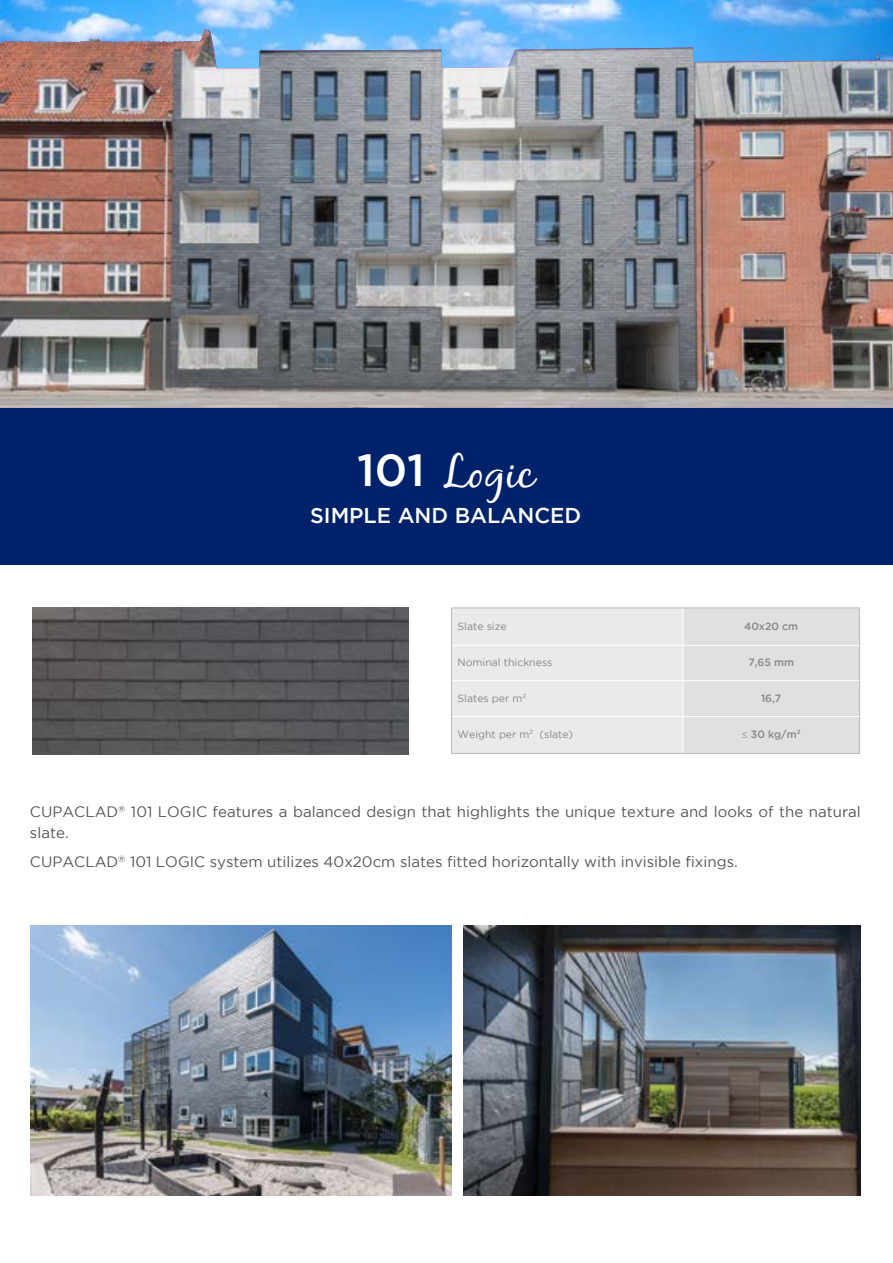
<style>
.page{position:relative;width:893px;height:1263px;background:#fff}
.page>*{position:absolute;margin:0;border:0;box-sizing:border-box;transform-origin:0 0}
.t1{font:45px "Black Jack";color:#fff}
.t2{font:500 21.45px "Gotham";color:#fff}
.t3{font:15px/21px "Gotham";color:#55565a}
.t4{font:10.5px "Gotham";color:#878787}
.t5{font:500 10.5px "Gotham";color:#878787}
.s1{font-family:"Gotham";font-weight:500}
</style>
<div class="page">
<img style="left:0;top:0;width:893px;height:29px">
<img style="left:0;top:29px;width:893px;height:379px">
<div style="left:0;top:408px;width:893px;height:156px;background:#00226a"></div>
<img style="left:463px;top:926px;width:398px;height:270px">
<img style="left:31px;top:926px;width:420px;height:270px">
<svg style="left:452px;top:608px;width:407px;height:145px;background:#e6e5e6"></svg>
<hr style="left:682px;top:608px;width:1px;height:37px;background:#fff">
<hr style="left:452px;top:645px;width:231px;height:1px;background:#fff">
<hr style="left:683px;top:645px;width:176px;height:1px;background:#fff">
<hr style="left:682px;top:646px;width:1px;height:34px;background:#fff">
<hr style="left:452px;top:680px;width:231px;height:1px;background:#fff">
<hr style="left:683px;top:680px;width:176px;height:1px;background:#fff">
<hr style="left:682px;top:681px;width:1px;height:35px;background:#fff">
<hr style="left:452px;top:716px;width:231px;height:1px;background:#fff">
<hr style="left:683px;top:716px;width:176px;height:1px;background:#fff">
<hr style="left:682px;top:717px;width:1px;height:36px;background:#fff">
<hr style="left:451px;top:607px;width:232px;height:1px;background:#bababa">
<hr style="left:451px;top:608px;width:1px;height:37px;background:#bababa">
<hr style="left:683px;top:607px;width:177px;height:1px;background:#bababa">
<hr style="left:859px;top:608px;width:1px;height:37px;background:#bababa">
<hr style="left:451px;top:645px;width:1px;height:36px;background:#bababa">
<hr style="left:859px;top:645px;width:1px;height:36px;background:#bababa">
<hr style="left:451px;top:681px;width:1px;height:35px;background:#bababa">
<hr style="left:859px;top:681px;width:1px;height:35px;background:#bababa">
<hr style="left:451px;top:716px;width:1px;height:37px;background:#bababa">
<hr style="left:859px;top:716px;width:1px;height:37px;background:#bababa">
<hr style="left:451px;top:753px;width:232px;height:1px;background:#bababa">
<hr style="left:683px;top:753px;width:177px;height:1px;background:#bababa">
<img style="left:32px;top:607px;width:377px;height:147px">
<h1 class="t1" style="left:357px;top:445px;width:179px"><span class="s1">101</span> Logic</h1>
<h2 class="t2" style="left:310px;top:503px;width:273px">SIMPLE AND BALANCED</h2>
<p class="t4" style="left:458px;top:620px;width:51px">Slate size</p>
<p class="t5" style="left:744px;top:620px;width:56px">40x20 cm</p>
<p class="t4" style="left:458px;top:656px;width:96px">Nominal thickness</p>
<p class="t5" style="left:748px;top:656px;width:47px">7,65 mm</p>
<p class="t4" style="left:458px;top:692px;width:70px">Slates per m<sup>2</sup></p>
<p class="t5" style="left:761px;top:692px;width:22px">16,7</p>
<p class="t4" style="left:458px;top:728px;width:117px">Weight per m<sup>2</sup> (slate)</p>
<p class="t5" style="left:742px;top:728px;width:60px">≤ 30 kg/m<sup>2</sup></p>
<p class="t3" style="left:30px;top:801px;width:832px">CUPACLAD<sup>®</sup> 101 LOGIC features a balanced design that highlights the unique texture and looks of the natural slate.</p>
<p class="t3" style="left:30px;top:851px;width:709px">CUPACLAD<sup>®</sup> 101 LOGIC system utilizes 40x20cm slates fitted horizontally with invisible fixings.</p>
</div>
